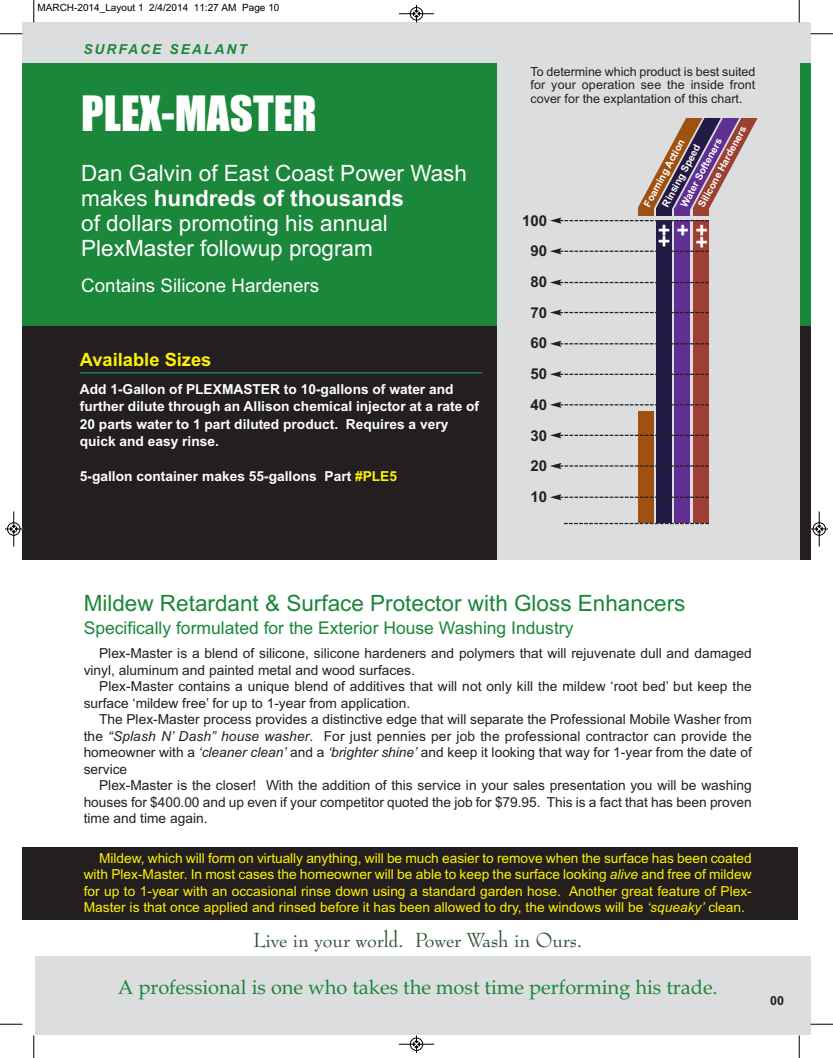
<style>
.page{position:relative;width:833px;height:1058px;background:#fff}
.page>*{position:absolute;margin:0;border:0;box-sizing:border-box;transform-origin:0 0}
.t1{font:45px "Impact";color:#fff}
.t2{font:22.5px/25px "Arial";color:#fff}
.t3{font:22.5px "Arial";color:#1a873a}
.t4{font:22.5px "Impact";color:#fff}
.t5{font:20px "Book Antiqua";color:#1a873a}
.t6{font:20px "Bernhard Modern BT";color:#2c5032}
.t7{font:18.75px "Arial";color:#fff}
.t8{font:700 18.25px "Arial";color:#fff101}
.t9{font:17.5px "Arial";color:#1a873a}
.t10{font:700 15px/30.6px "Arial";color:#231f20;text-align:center}
.t11{font:13.75px/16.5px "Arial";color:#231f20}
.t12{font:13.75px/16.5px "Arial";color:#fff101;text-align:justify}
.t13{font:700 13.75px/17.5px "Arial";color:#fff}
.t14{font:italic 700 13.75px "Arial";letter-spacing:.15em;color:#1a873a}
.t15{font:12.5px/13.8px "Arial";color:#231f20;text-align:justify}
.t16{font:700 12.5px "Arial";color:#231f20}
.t17{font:700 10px "Arial";color:#fff}
.t18{font:10px "Arial";color:#000}
.s1{font-weight:700}
.s2{color:#fff101}
.s3{font-style:italic}
</style>
<div class="page">
<div style="left:799px;top:22px;width:11px;height:538px;background:#dcdddf"></div>
<div style="left:799px;top:324px;width:11px;height:236px;background:#231f20"></div>
<div style="left:799px;top:63px;width:11px;height:263px;background:#1a873a"></div>
<div style="left:22px;top:847px;width:775px;height:73px;background:#231f20"></div>
<div style="left:35px;top:956px;width:775px;height:79px;background:#dcdddf"></div>
<div style="left:22px;top:22px;width:777px;height:538px;background:#dcdddf"></div>
<div style="left:22px;top:324px;width:474px;height:236px;background:#231f20"></div>
<div style="left:22px;top:63px;width:474px;height:263px;background:#1a873a"></div>
<div style="left:656px;top:220px;width:15px;height:302px;background:#231a45"></div>
<div style="left:637px;top:411px;width:16px;height:111px;background:#9f5210"></div>
<div style="left:692px;top:220px;width:16px;height:302px;background:#9d3f32"></div>
<div style="left:674px;top:220px;width:16px;height:302px;background:#5f2f92"></div>
<svg style="left:550px;top:118px;width:208px;height:106px"></svg>
<svg style="left:550px;top:248px;width:159px;height:6px"></svg>
<svg style="left:550px;top:279px;width:159px;height:7px"></svg>
<svg style="left:550px;top:309px;width:159px;height:7px"></svg>
<svg style="left:550px;top:341px;width:159px;height:6px"></svg>
<svg style="left:550px;top:371px;width:159px;height:6px"></svg>
<svg style="left:550px;top:402px;width:159px;height:6px"></svg>
<svg style="left:550px;top:432px;width:159px;height:6px"></svg>
<svg style="left:550px;top:463px;width:159px;height:6px"></svg>
<svg style="left:550px;top:494px;width:159px;height:6px"></svg>
<svg style="left:564px;top:523px;width:145px;height:1px"></svg>
<hr style="left:80px;top:372px;width:402px;height:1px;background:#1a873a">
<svg style="left:33px;top:0;width:2px;height:22px"></svg>
<svg style="left:0;top:33px;width:22px;height:2px"></svg>
<svg style="left:798px;top:0;width:2px;height:22px"></svg>
<svg style="left:810px;top:33px;width:22px;height:2px"></svg>
<svg style="left:33px;top:1035px;width:2px;height:23px"></svg>
<svg style="left:0;top:1023px;width:22px;height:2px"></svg>
<svg style="left:798px;top:1035px;width:2px;height:23px"></svg>
<svg style="left:810px;top:1023px;width:22px;height:2px"></svg>
<hr style="left:399px;top:14px;width:35px;height:1px;background:#000">
<div style="left:410px;top:7px;width:13px;height:13px;border:1px solid #000;border-radius:50%"></div>
<svg style="left:413px;top:5px;width:6px;height:17px"></svg>
<hr style="left:399px;top:1044px;width:35px;height:1px;background:#000">
<div style="left:410px;top:1037px;width:13px;height:13px;border:1px solid #000;border-radius:50%"></div>
<svg style="left:413px;top:1035px;width:6px;height:17px"></svg>
<hr style="left:14px;top:511px;width:1px;height:35px;background:#000">
<div style="left:7px;top:522px;width:13px;height:13px;border:1px solid #000;border-radius:50%"></div>
<svg style="left:5px;top:526px;width:17px;height:6px"></svg>
<hr style="left:819px;top:511px;width:1px;height:35px;background:#000">
<div style="left:812px;top:522px;width:13px;height:13px;border:1px solid #000;border-radius:50%"></div>
<svg style="left:810px;top:526px;width:18px;height:6px"></svg>
<p class="t18" style="left:38px;top:2px;width:243px">MARCH-2014_Layout 1 2/4/2014 11:27 AM Page 10</p>
<p class="t14" style="left:83px;top:41px;width:165px">SURFACE SEALANT</p>
<h1 class="t1" style="left:81px;top:89px;width:237px">PLEX-MASTER</h1>
<h2 class="t2" style="left:81px;top:161px;width:387px">Dan Galvin of East Coast Power Wash makes <span class="s1">hundreds of thousands<br></span>of dollars promoting his annual<br>PlexMaster followup program</h2>
<h3 class="t7" style="left:81px;top:274px;width:239px">Contains Silicone Hardeners</h3>
<h3 class="t8" style="left:80px;top:349px;width:133px">Available Sizes</h3>
<p class="t13" style="left:80px;top:380px;width:401px">Add 1-Gallon of PLEXMASTER to 10-gallons of water and further dilute through an Allison chemical injector at a rate of 20 parts water to 1 part diluted product. Requires a very quick and easy rinse.</p>
<p class="t13" style="left:80px;top:468px;width:319px">5-gallon container makes 55-gallons Part <span class="s2">#PLE5</span></p>
<p class="t15" style="left:530px;top:64px;width:226px">To determine which product is best suited for your operation see the inside front cover for the explantation of this chart.</p>
<p class="t17" style="left:695px;top:204px;width:92px;rotate:-62deg">Silicone Hardeners</p>
<p class="t17" style="left:678px;top:203px;width:78px;rotate:-62deg">Water Softeners</p>
<p class="t17" style="left:641px;top:203px;width:77px;rotate:-62deg">Foaming Action</p>
<p class="t17" style="left:659px;top:203px;width:71px;rotate:-62deg">Rinsing Speed</p>
<p class="t10" style="left:522px;top:205px;width:27px">100<br>90<br>80<br>70<br>60<br>50<br>40<br>30<br>20<br>10</p>
<h2 class="t4" style="left:658px;top:218px;width:51px">+++</h2>
<h2 class="t4" style="left:658px;top:230px;width:51px">+ +</h2>
<h2 class="t3" style="left:84px;top:590px;width:603px">Mildew Retardant &amp; Surface Protector with Gloss Enhancers</h2>
<p class="t9" style="left:84px;top:618px;width:491px">Specifically formulated for the Exterior House Washing Industry</p>
<p class="t11" style="left:84px;top:645px;width:669px;text-indent:15px">Plex-Master is a blend of silicone, silicone hardeners and polymers that will rejuvenate dull and damaged vinyl, aluminum and painted metal and wood surfaces.</p>
<p class="t11" style="left:84px;top:678px;width:669px;text-indent:15px">Plex-Master contains a unique blend of additives that will not only kill the mildew ‘root bed’ but keep the surface ‘mildew free’ for up to 1-year from application.</p>
<p class="t11" style="left:84px;top:711px;width:669px;text-align:justify;text-indent:15px">The Plex-Master process provides a distinctive edge that will separate the Professional Mobile Washer from the <span class="s3">“Splash N’ Dash” house washer</span>. For just pennies per job the professional contractor can provide the homeowner with a <span class="s3">‘cleaner clean’</span> and a <span class="s3">‘brighter shine’</span> and keep it looking that way for 1-year from the date of service</p>
<p class="t11" style="left:84px;top:777px;width:669px;text-align:justify;text-indent:15px">Plex-Master is the closer! With the addition of this service in your sales presentation you will be washing houses for $400.00 and up even if your competitor quoted the job for $79.95. This is a fact that has been proven time and time again.</p>
<p class="t12" style="left:84px;top:849px;width:669px;text-indent:15px">Mildew, which will form on virtually anything, will be much easier to remove when the surface has been coated with Plex-Master. In most cases the homeowner will be able to keep the surface looking <span class="s3">alive</span> and free of mildew for up to 1-year with an occasional rinse down using a standard garden hose. Another great feature of Plex-Master is that once applied and rinsed before it has been allowed to dry, the windows will be <span class="s3">‘squeaky’</span> clean.</p>
<h3 class="t6" style="left:253px;top:928px;width:331px">Live in your world. Power Wash in Ours.</h3>
<h3 class="t5" style="left:118px;top:975px;width:601px">A professional is one who takes the most time performing his trade.</h3>
<p class="t16" style="left:770px;top:993px;width:15px">00</p>
</div>
